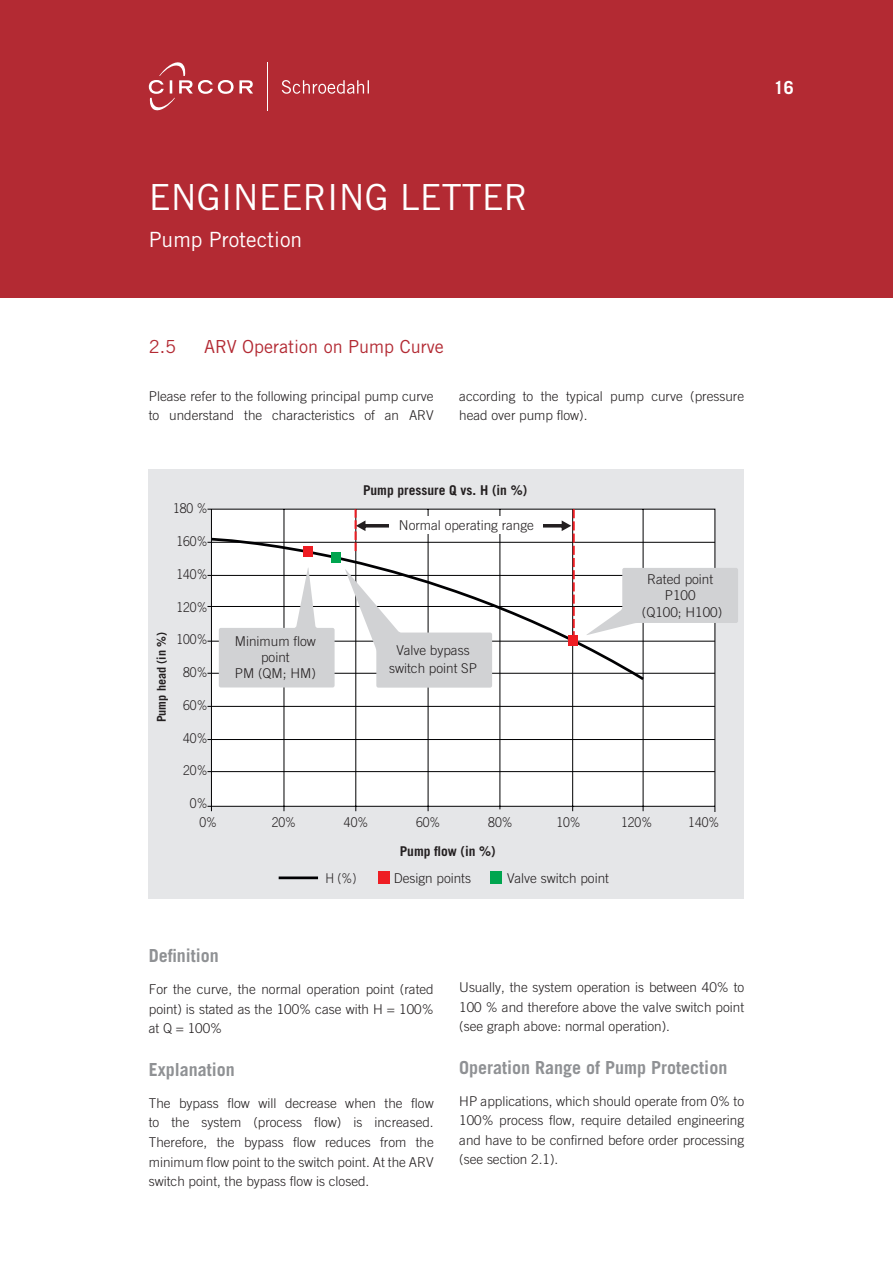
<style>
.page{position:relative;width:893px;height:1263px;background:#fff}
.page>*{position:absolute;margin:0;border:0;box-sizing:border-box;transform-origin:0 0}
.t1{font:36px "Trade Gothic LT Std";color:#fff}
.t2{font:21px "Trade Gothic LT Std";color:#fff}
.Sub{font:700 18px "Trade Gothic LT Std";color:#8f9194}
.Sub_rot_mit_Ei{font:18px "Trade Gothic LT Std";color:#b32a33}
.t3{font:700 18px "Trade Gothic LT Std";color:#fff}
.GS_Block{font:300 13.5px/19.5px "Trade Gothic LT Std";color:#231f20;text-align:justify}
.GS_Block-2{font:300 13.5px "Trade Gothic LT Std";color:#231f20;scale:.9 1}
.GS_Block-3{font:700 13.5px "Trade Gothic LT Std";color:#231f20}
.GS_Block-4{font:700 12.15px "Trade Gothic LT Std";color:#231f20}
</style>
<div class="page">
<div style="left:0;top:0;width:893px;height:298px;background:#b32a33"></div>
<svg style="left:149px;top:62px;width:104px;height:49px"></svg>
<hr style="left:268px;top:63px;width:1px;height:48px;background:#fff">
<svg style="left:282px;top:80px;width:87px;height:14px"></svg>
<div style="left:149px;top:469px;width:595px;height:430px;background:#e5e6e8"></div>
<svg style="left:207px;top:509px;width:508px;height:303px;background:#f7f7f7"></svg>
<hr style="left:207px;top:771px;width:508px;height:1px;background:#000002">
<hr style="left:207px;top:739px;width:508px;height:1px;background:#000002">
<hr style="left:207px;top:706px;width:508px;height:1px;background:#000002">
<hr style="left:207px;top:673px;width:508px;height:1px;background:#000002">
<hr style="left:207px;top:641px;width:508px;height:1px;background:#000002">
<hr style="left:207px;top:606px;width:508px;height:1px;background:#000002">
<hr style="left:207px;top:575px;width:508px;height:1px;background:#000002">
<hr style="left:207px;top:542px;width:508px;height:1px;background:#000002">
<svg style="left:209px;top:536px;width:438px;height:147px;background:#e6e5e5"></svg>
<div style="left:303px;top:546px;width:10px;height:10px;background:#ee1d23"></div>
<div style="left:331px;top:552px;width:10px;height:11px;background:#00a54f"></div>
<div style="left:568px;top:635px;width:9px;height:11px;background:#ee1d23"></div>
<svg style="left:219px;top:567px;width:116px;height:120px;background:#e1e1e3"></svg>
<svg style="left:345px;top:509px;width:230px;height:179px;background:#e5e4e4"></svg>
<svg style="left:586px;top:568px;width:152px;height:67px;background:#dddedf"></svg>
<div style="left:378px;top:871px;width:12px;height:13px;background:#ee1d23"></div>
<hr style="left:279px;top:876px;width:39px;height:3px;background:#000002">
<div style="left:490px;top:871px;width:12px;height:13px;background:#00a54f"></div>
<h3 class="t3" style="left:774px;top:76px;width:22px">16</h3>
<h1 class="t1" style="left:149px;top:175px;width:381px">ENGINEERING LETTER</h1>
<h2 class="t2" style="left:149px;top:226px;width:155px">Pump Protection</h2>
<p class="Sub_rot_mit_Ei" style="left:149px;top:336px;width:29px">2.5</p>
<p class="Sub_rot_mit_Ei" style="left:204px;top:336px;width:241px">ARV Operation on Pump Curve</p>
<p class="GS_Block" style="left:149px;top:386px;width:286px">Please refer to the following principal pump curve to understand the characteristics of an ARV</p>
<p class="GS_Block" style="left:459px;top:386px;width:286px">according to the typical pump curve (pressure head over pump flow).</p>
<p class="GS_Block-2" style="left:173px;top:501px;width:40px">180 %</p>
<p class="GS_Block-2" style="left:176px;top:533px;width:36px">160%</p>
<p class="GS_Block-2" style="left:176px;top:566px;width:36px">140%</p>
<p class="GS_Block-2" style="left:176px;top:599px;width:36px">120%</p>
<p class="GS_Block-2" style="left:176px;top:632px;width:36px">100%</p>
<p class="GS_Block-2" style="left:183px;top:664px;width:29px">80%</p>
<p class="GS_Block-2" style="left:183px;top:697px;width:29px">60%</p>
<p class="GS_Block-2" style="left:183px;top:730px;width:29px">40%</p>
<p class="GS_Block-2" style="left:183px;top:763px;width:29px">20%</p>
<p class="GS_Block-2" style="left:190px;top:795px;width:21px">0%</p>
<p class="GS_Block-4" style="left:154px;top:722px;width:92px;rotate:-90deg">Pump head (in %)</p>
<p class="GS_Block" style="left:235px;top:631px;width:82px">Minimum flow</p>
<p class="GS_Block" style="left:261px;top:647px;width:30px">point</p>
<p class="GS_Block" style="left:235px;top:663px;width:82px">PM (QM; HM)</p>
<p class="GS_Block-3" style="left:363px;top:482px;width:166px">Pump pressure Q vs. H (in %)</p>
<p class="GS_Block" style="left:399px;top:515px;width:136px">Normal operating range</p>
<p class="GS_Block" style="left:389px;top:641px;width:89px;line-height:18px;text-align:center">Valve bypass switch point SP</p>
<p class="GS_Block" style="left:647px;top:569px;width:68px">Rated point</p>
<p class="GS_Block" style="left:665px;top:586px;width:32px">P100</p>
<p class="GS_Block" style="left:642px;top:602px;width:82px">(Q100; H100)</p>
<p class="GS_Block-2" style="left:199px;top:814px;width:21px">0%</p>
<p class="GS_Block-2" style="left:272px;top:814px;width:29px">20%</p>
<p class="GS_Block-2" style="left:344px;top:814px;width:29px">40%</p>
<p class="GS_Block-2" style="left:416px;top:814px;width:29px">60%</p>
<p class="GS_Block-3" style="left:400px;top:843px;width:98px">Pump flow (in %)</p>
<p class="GS_Block-2" style="left:488px;top:814px;width:29px">80%</p>
<p class="GS_Block-2" style="left:556px;top:814px;width:29px">10%</p>
<p class="GS_Block-2" style="left:621px;top:814px;width:36px">120%</p>
<p class="GS_Block-2" style="left:688px;top:814px;width:36px">140%</p>
<p class="GS_Block-2" style="left:325px;top:870px;width:36px">H (%)</p>
<p class="GS_Block" style="left:394px;top:869px;width:79px">Design points</p>
<p class="GS_Block" style="left:507px;top:869px;width:103px">Valve switch point</p>
<p class="Sub" style="left:149px;top:945px;width:72px">Definition</p>
<p class="GS_Block" style="left:149px;top:980px;width:286px">For the curve, the normal operation point (rated point) is stated as the 100% case with H = 100% at Q = 100%</p>
<p class="Sub" style="left:149px;top:1058px;width:88px">Explanation</p>
<p class="GS_Block" style="left:149px;top:1093px;width:286px">The bypass flow will decrease when the flow to the system (process flow) is increased.<br>Therefore, the bypass flow reduces from the minimum flow point to the switch point. At the ARV switch point, the bypass flow is closed.</p>
<p class="GS_Block" style="left:459px;top:977px;width:286px">Usually, the system operation is between 40% to 100 % and therefore above the valve switch point (see graph above: normal operation).</p>
<p class="Sub" style="left:459px;top:1056px;width:270px">Operation Range of Pump Protection</p>
<p class="GS_Block" style="left:459px;top:1091px;width:286px">HP applications, which should operate from 0% to 100% process flow, require detailed engineering and have to be confirned before order processing (see section 2.1).</p>
</div>
